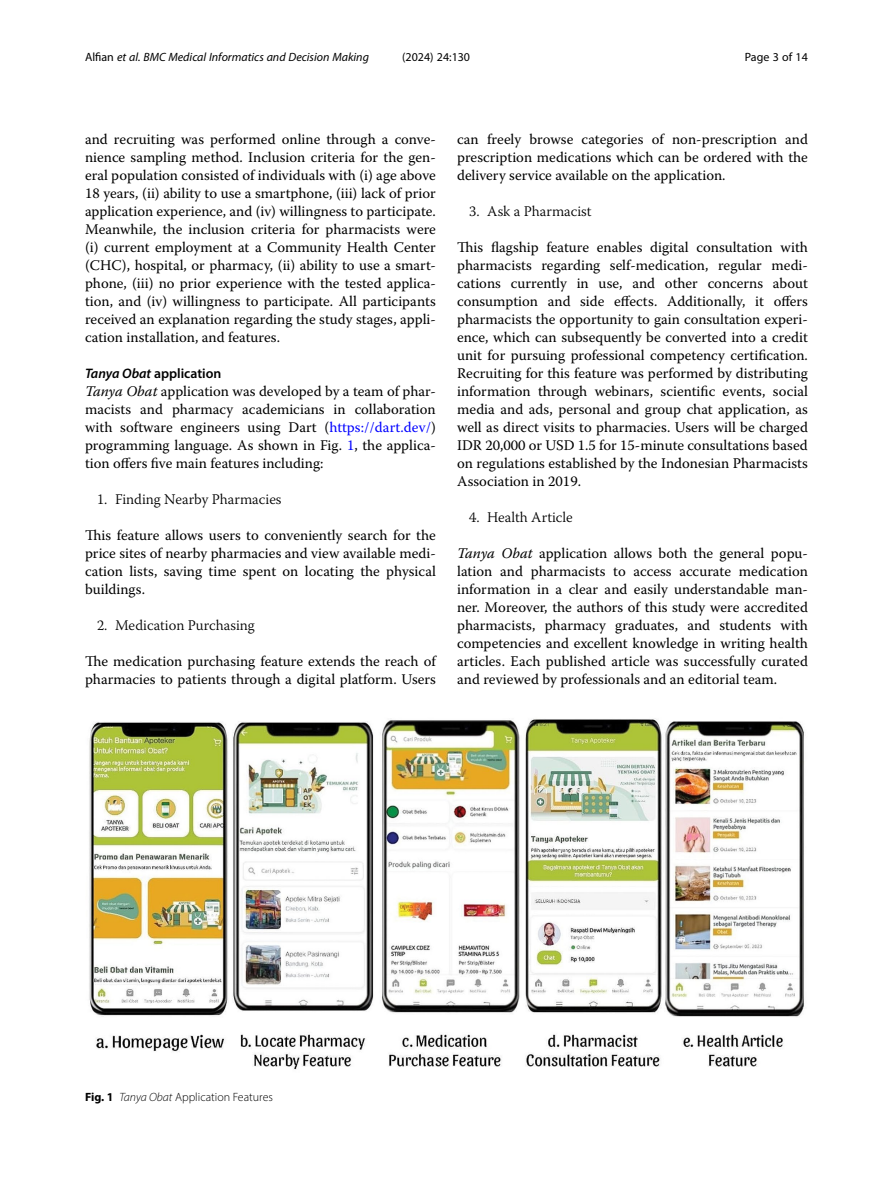
<style>
.page{position:relative;width:893px;height:1191px;background:#fff}
.page>*{position:absolute;margin:0;border:0;box-sizing:border-box;transform-origin:0 0}
.Body_Text{font:14.7px/18px "Warnock Pro";color:#000;text-align:justify}
.Ordered_L1{font:300 14.7px "Warnock Pro";color:#000}
.Head_2{font:600 13.8px "Myriad Pro";color:#000}
.t1{font:italic 12px "Myriad Pro";color:#000}
.Figure_Caption{font:300 12px "Myriad Pro";color:#000}
.t2{font:12px "Myriad Pro";color:#000}
.s1{font-style:normal}
.s2{font-style:italic}
.s3{color:#00f}
.s4{font-weight:700}
</style>
<div class="page">
<img style="left:89px;top:719px;width:715px;height:351px">
<p class="t1" style="left:85px;top:50px;width:285px"><span class="s1">Alfian</span> et al. BMC Medical Informatics and Decision Making</p>
<p class="t2" style="left:402px;top:50px;width:70px">(2024) 24:130</p>
<p class="t2" style="left:745px;top:50px;width:65px">Page 3 of 14</p>
<p class="Body_Text" style="left:85px;top:130px;width:352px">and recruiting was performed online through a conve&shy;nience sampling method. Inclusion criteria for the gen&shy;eral population consisted of individuals with (i) age above 18 years, (ii) ability to use a smartphone, (iii) lack of prior application experience, and (iv) willingness to participate.<br>Meanwhile, the inclusion criteria for pharmacists were (i) current employment at a Community Health Center (CHC), hospital, or pharmacy, (ii) ability to use a smart&shy;phone, (iii) no prior experience with the tested applica&shy;tion, and (iv) willingness to participate. All participants received an explanation regarding the study stages, appli&shy;cation installation, and features.</p>
<p class="Head_2" style="left:85px;top:365px;width:138px"><span class="s2">Tanya Obat</span> application</p>
<p class="Body_Text" style="left:85px;top:382px;width:352px"><span class="s2">Tanya Obat</span> application was developed by a team of phar&shy;macists and pharmacy academicians in collaboration with software engineers using Dart (<span class="s3">https://dart.dev/</span>) programming language. As shown in Fig. <span class="s3">1</span>, the applica&shy;tion offers five main features including:</p>
<p class="Ordered_L1" style="left:97px;top:490px;width:186px">1. Finding Nearby Pharmacies</p>
<p class="Body_Text" style="left:85px;top:526px;width:352px">This feature allows users to conveniently search for the price sites of nearby pharmacies and view available medi&shy;cation lists, saving time spent on locating the physical buildings.</p>
<p class="Ordered_L1" style="left:97px;top:616px;width:159px">2. Medication Purchasing</p>
<p class="Body_Text" style="left:85px;top:652px;width:352px">The medication purchasing feature extends the reach of pharmacies to patients through a digital platform. Users</p>
<p class="Body_Text" style="left:457px;top:130px;width:352px">can freely browse categories of non-prescription and prescription medications which can be ordered with the delivery service available on the application.</p>
<p class="Ordered_L1" style="left:469px;top:202px;width:124px">3. Ask a Pharmacist</p>
<p class="Body_Text" style="left:457px;top:238px;width:352px">This flagship feature enables digital consultation with pharmacists regarding self-medication, regular medi&shy;cations currently in use, and other concerns about consumption and side effects. Additionally, it offers pharmacists the opportunity to gain consultation experi&shy;ence, which can subsequently be converted into a credit unit for pursuing professional competency certification.<br>Recruiting for this feature was performed by distributing information through webinars, scientific events, social media and ads, personal and group chat application, as well as direct visits to pharmacies. Users will be charged IDR 20,000 or USD 1.5 for 15-minute consultations based on regulations established by the Indonesian Pharmacists Association in 2019.</p>
<p class="Ordered_L1" style="left:469px;top:508px;width:105px">4. Health Article</p>
<p class="Body_Text" style="left:457px;top:544px;width:352px"><span class="s2">Tanya Obat</span> application allows both the general popu&shy;lation and pharmacists to access accurate medication information in a clear and easily understandable man&shy;ner. Moreover, the authors of this study were accredited pharmacists, pharmacy graduates, and students with competencies and excellent knowledge in writing health articles. Each published article was successfully curated and reviewed by professionals and an editorial team.</p>
<p class="Figure_Caption" style="left:85px;top:1089px;width:189px"><span class="s4">Fig. 1</span> <span class="s2">Tanya Obat</span> Application Features</p>
</div>
